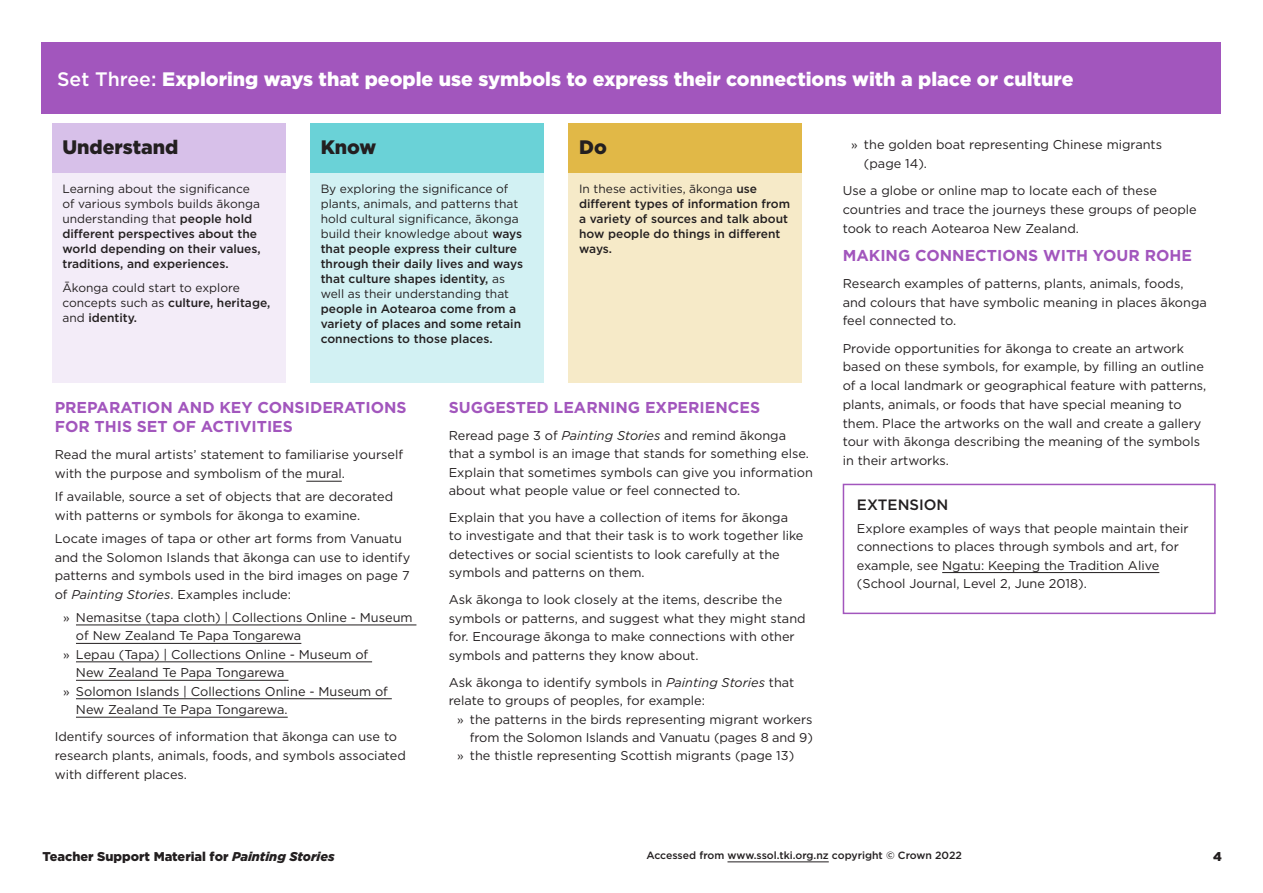
<style>
.page{position:relative;width:1263px;height:893px;background:#fff}
.page>*{position:absolute;margin:0;border:0;box-sizing:border-box;transform-origin:0 0}
.t1{font:900 19.5px "Gotham";color:#fff}
.t2{font:900 19.5px "Gotham";color:#231f20}
.H4_Purple{font:700 15.75px/19.5px "Gotham";color:#a256bd}
.Body-module{font:500 15px "Gotham";color:#231f20}
.Body_Bullet{font:12.75px/18.5px "Gotham";color:#231f20}
.Body{font:12.75px/18.8px "Gotham";color:#231f20}
.Body-module-2{font:12.75px/18.8px "Gotham";color:#231f20}
.t3{font:900 12.75px "Gotham";color:#231f20}
.Body-module-3{font:500 12px/15px "Gotham";color:#231f20}
.Body_Bullet-2{font:500 12px/15px "Gotham";color:#231f20}
.Body_Bullet-3{font:12px/15px "Gotham";color:#231f20}
.t4{font:500 10.5px "Gotham";color:#231f20}
.s1{font-weight:500}
.s2{font-weight:400}
.s3{font-style:italic}
.s4{font-size:12px}
</style>
<div class="page">
<hr style="left:727px;top:862px;width:102px;height:1px;background:#231f20">
<div style="left:41px;top:43px;width:1179px;height:71px;background:#a256bd"></div>
<hr style="left:306px;top:481px;width:36px;height:1px;background:#231f20">
<hr style="left:76px;top:625px;width:340px;height:1px;background:#231f20">
<hr style="left:76px;top:643px;width:225px;height:1px;background:#231f20">
<hr style="left:76px;top:661px;width:296px;height:1px;background:#231f20">
<hr style="left:76px;top:680px;width:212px;height:1px;background:#231f20">
<hr style="left:76px;top:698px;width:316px;height:1px;background:#231f20">
<hr style="left:76px;top:717px;width:212px;height:1px;background:#231f20">
<hr style="left:942px;top:572px;width:217px;height:1px;background:#231f20">
<div style="left:843px;top:484px;width:373px;height:130px;border:2px solid #a256bd"></div>
<div style="left:310px;top:173px;width:234px;height:210px;background:#d2f1f3"></div>
<div style="left:310px;top:123px;width:234px;height:50px;background:#6ad2d7"></div>
<div style="left:568px;top:123px;width:234px;height:50px;background:#e1b847"></div>
<div style="left:568px;top:173px;width:234px;height:210px;background:#f6eac8"></div>
<div style="left:52px;top:173px;width:234px;height:210px;background:#f3ecf8"></div>
<div style="left:52px;top:123px;width:234px;height:50px;background:#d7c0e9"></div>
<h3 class="t1" style="left:57px;top:66px;width:1018px"><span class="s1">Set Three:</span> Exploring ways that people use symbols to express their connections with a place or culture</h3>
<h3 class="t2" style="left:62px;top:133px;width:117px">Understand</h3>
<h3 class="t2" style="left:321px;top:133px;width:57px">Know</h3>
<h3 class="t2" style="left:579px;top:133px;width:29px">Do</h3>
<p class="Body-module-3" style="left:321px;top:181px;width:204px"><span class="s2">By exploring the significance of plants, animals, and patterns that hold cultural significance, ākonga build their knowledge about</span> ways that people express their culture through their daily lives and ways that culture shapes identity, <span class="s2">as well as their understanding that </span>people in Aotearoa come from a variety of places and some retain connections to those places.</p>
<p class="Body_Bullet-2" style="left:62px;top:181px;width:200px"><span class="s2">Learning about the significance of various symbols builds ākonga understanding that</span> people hold different perspectives about the world depending on their values, traditions, and experiences.</p>
<p class="Body_Bullet-3" style="left:62px;top:280px;width:209px">Ākonga could start to explore concepts such as <span class="s1">culture, heritage, </span>and <span class="s1">identity.</span></p>
<p class="Body_Bullet-2" style="left:579px;top:181px;width:212px"><span class="s2">In these activities, ākonga</span> use different types of information from a variety of sources and talk about how people do things in different ways.</p>
<p class="H4_Purple" style="left:55px;top:397px;width:353px">PREPARATION AND KEY CONSIDERATIONS<br>FOR THIS SET OF ACTIVITIES</p>
<p class="Body-module-2" style="left:55px;top:445px;width:350px">Read the mural artists’ statement to familiarise yourself with the purpose and symbolism of the mural.</p>
<p class="Body-module-2" style="left:55px;top:487px;width:340px">If available, source a set of objects that are decorated with patterns or symbols for ākonga to examine.</p>
<p class="Body-module-2" style="left:55px;top:529px;width:357px">Locate images of tapa or other art forms from Vanuatu and the Solomon Islands that ākonga can use to identify patterns and symbols used in the bird images on page 7 of <span class="s3">Painting Stories</span>. Examples include:</p>
<p class="Body_Bullet" style="left:76px;top:608px;width:338px;text-indent:-13px"><span class="s4">»</span> Nemasitse (tapa cloth) | Collections Online - Museum of New Zealand Te Papa Tongarewa</p>
<p class="Body_Bullet" style="left:76px;top:645px;width:294px;text-indent:-13px"><span class="s4">»</span> Lepau (Tapa) | Collections Online - Museum of<br>New Zealand Te Papa Tongarewa</p>
<p class="Body_Bullet" style="left:76px;top:682px;width:313px;text-indent:-13px"><span class="s4">»</span> Solomon Islands | Collections Online - Museum of<br>New Zealand Te Papa Tongarewa.</p>
<p class="Body-module-2" style="left:55px;top:727px;width:353px">Identify sources of information that ākonga can use to research plants, animals, foods, and symbols associated with different places.</p>
<p class="H4_Purple" style="left:449px;top:397px;width:313px">SUGGESTED LEARNING EXPERIENCES</p>
<p class="Body_Bullet" style="left:449px;top:426px;width:366px">Reread page 3 of <span class="s3">Painting Stories</span> and remind ākonga that a symbol is an image that stands for something else.<br>Explain that sometimes symbols can give you information about what people value or feel connected to.</p>
<p class="Body_Bullet" style="left:449px;top:508px;width:356px">Explain that you have a collection of items for ākonga to investigate and that their task is to work together like detectives or social scientists to look carefully at the symbols and patterns on them.</p>
<p class="Body_Bullet" style="left:449px;top:590px;width:358px">Ask ākonga to look closely at the items, describe the symbols or patterns, and suggest what they might stand for. Encourage ākonga to make connections with other symbols and patterns they know about.</p>
<p class="Body_Bullet" style="left:449px;top:673px;width:347px">Ask ākonga to identify symbols in <span class="s3">Painting Stories</span> that relate to groups of peoples, for example:</p>
<p class="Body_Bullet" style="left:457px;top:709px;width:357px;text-align:right"><span class="s4">»</span> the patterns in the birds representing migrant workers from the Solomon Islands and Vanuatu (pages 8 and 9)</p>
<p class="Body_Bullet" style="left:457px;top:746px;width:338px"><span class="s4">»</span> the thistle representing Scottish migrants (page 13)</p>
<p class="Body_Bullet" style="left:864px;top:135px;width:300px;text-indent:-13px"><span class="s4">»</span> the golden boat representing Chinese migrants (page 14).</p>
<p class="Body" style="left:843px;top:181px;width:356px">Use a globe or online map to locate each of these countries and trace the journeys these groups of people took to reach Aotearoa New Zealand.</p>
<p class="H4_Purple" style="left:843px;top:245px;width:351px">MAKING CONNECTIONS WITH YOUR ROHE</p>
<p class="Body" style="left:843px;top:274px;width:366px">Research examples of patterns, plants, animals, foods, and colours that have symbolic meaning in places ākonga feel connected to.</p>
<p class="Body" style="left:843px;top:338px;width:365px">Provide opportunities for ākonga to create an artwork based on these symbols, for example, by filling an outline of a local landmark or geographical feature with patterns, plants, animals, or foods that have special meaning to them. Place the artworks on the wall and create a gallery tour with ākonga describing the meaning of the symbols in their artworks.</p>
<p class="Body-module" style="left:857px;top:495px;width:93px">EXTENSION</p>
<p class="Body_Bullet" style="left:857px;top:519px;width:333px">Explore examples of ways that people maintain their connections to places through symbols and art, for example, see Ngatu: Keeping the Tradition Alive (School Journal, Level 2, June 2018).</p>
<p class="t4" style="left:646px;top:848px;width:317px">Accessed from www.ssol.tki.org.nz copyright © Crown 2022</p>
<p class="t3" style="left:43px;top:847px;width:294px">Teacher Support Material for <span class="s3">Painting Stories</span></p>
<p class="t3" style="left:1213px;top:847px;width:10px">4</p>
</div>
